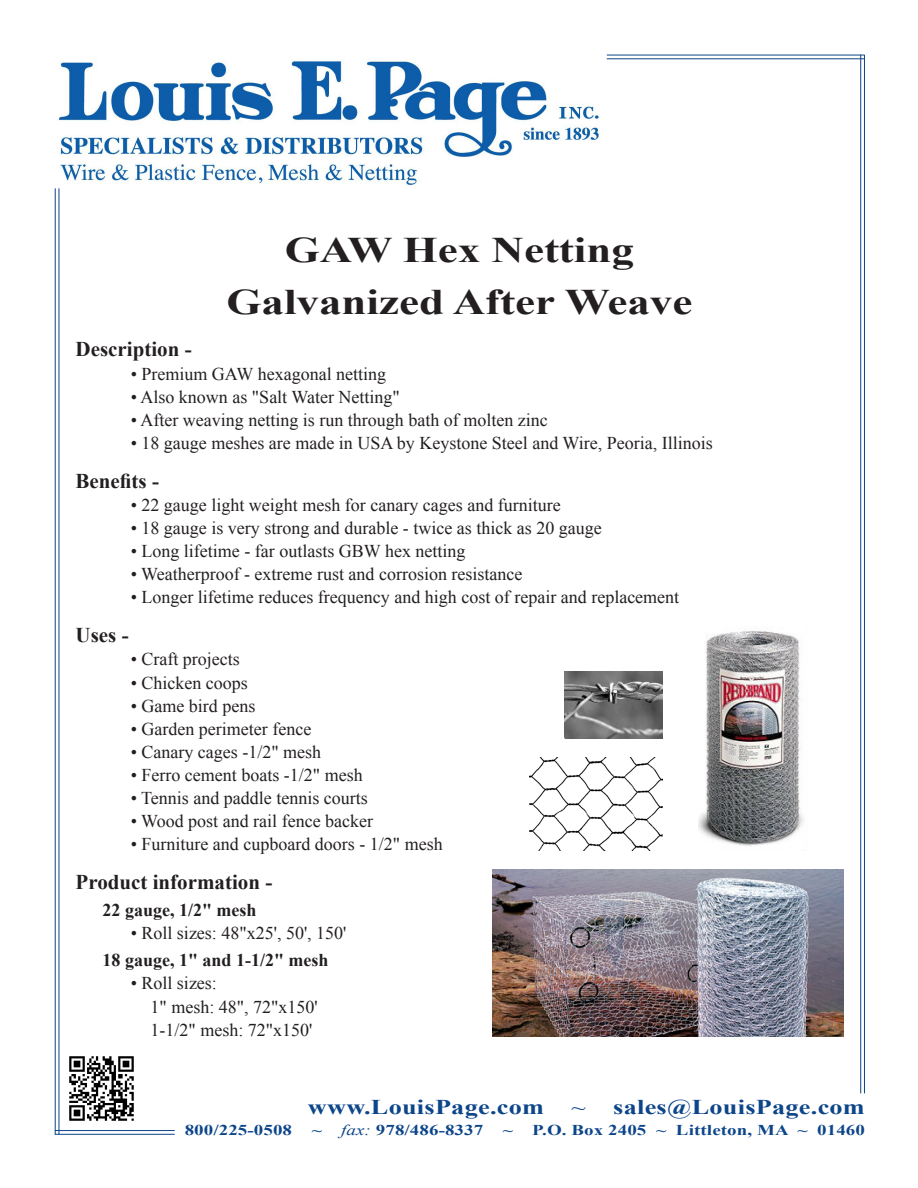
<style>
.page{position:relative;width:918px;height:1188px;background:#fff}
.page>*{position:absolute;margin:0;border:0;box-sizing:border-box;transform-origin:0 0}
.t1{font:700 36px "Times New Roman";color:#231f20;scale:1.25 1}
.t2{font:700 21px "Times New Roman";color:#231f20}
.t3{font:700 21px "Times New Roman";letter-spacing:.01em;color:#0c4589;scale:1.25 1}
.t4{font:21px "Times New Roman";color:#0c4589;scale:1.25 1}
.t5{font:18px "Times New Roman";color:#231f20}
.t6{font:700 18px "Times New Roman";color:#231f20}
.t7{font:700 15px "Times New Roman";color:#0c4589;scale:1.25 1}
.s1{font-weight:400;font-style:italic}
</style>
<div class="page">
<img style="left:57px;top:60px;width:542px;height:126px">
<hr style="left:864px;top:55px;width:1px;height:1038px;background:#0c4589">
<hr style="left:860px;top:55px;width:1px;height:1038px;background:#0c4589">
<hr style="left:59px;top:188px;width:1px;height:947px;background:#0c4589">
<hr style="left:55px;top:188px;width:1px;height:947px;background:#0c4589">
<hr style="left:55px;top:1130px;width:120px;height:1px;background:#0c4589">
<hr style="left:55px;top:1134px;width:120px;height:1px;background:#0c4589">
<hr style="left:607px;top:55px;width:257px;height:1px;background:#0c4589">
<hr style="left:607px;top:58px;width:257px;height:1px;background:#0c4589">
<img style="left:69px;top:1056px;width:65px;height:65px">
<img style="left:493px;top:869px;width:350px;height:168px">
<img style="left:529px;top:758px;width:134px;height:92px">
<img style="left:698px;top:631px;width:106px;height:215px">
<img style="left:565px;top:671px;width:98px;height:68px">
<p class="t1" style="left:285px;top:225px;width:281px">GAW Hex Netting</p>
<p class="t1" style="left:227px;top:278px;width:374px">Galvanized After Weave</p>
<p class="t2" style="left:76px;top:335px;width:118px">Description -</p>
<p class="t5" style="left:131px;top:361px;width:257px">• Premium GAW hexagonal netting</p>
<p class="t5" style="left:131px;top:385px;width:271px">• Also known as "Salt Water Netting"</p>
<p class="t5" style="left:131px;top:408px;width:419px">• After weaving netting is run through bath of molten zinc</p>
<p class="t5" style="left:131px;top:431px;width:584px">• 18 gauge meshes are made in USA by Keystone Steel and Wire, Peoria, Illinois</p>
<p class="t2" style="left:76px;top:466px;width:85px">Benefits -</p>
<p class="t5" style="left:131px;top:493px;width:432px">• 22 gauge light weight mesh for canary cages and furniture</p>
<p class="t5" style="left:131px;top:516px;width:473px">• 18 gauge is very strong and durable - twice as thick as 20 gauge</p>
<p class="t5" style="left:131px;top:539px;width:336px">• Long lifetime - far outlasts GBW hex netting</p>
<p class="t5" style="left:131px;top:562px;width:393px">• Weatherproof - extreme rust and corrosion resistance</p>
<p class="t5" style="left:131px;top:585px;width:550px">• Longer lifetime reduces frequency and high cost of repair and replacement</p>
<p class="t2" style="left:76px;top:621px;width:55px">Uses -</p>
<p class="t5" style="left:131px;top:647px;width:111px">• Craft projects</p>
<p class="t5" style="left:131px;top:670px;width:119px">• Chicken coops</p>
<p class="t5" style="left:131px;top:694px;width:126px">• Game bird pens</p>
<p class="t5" style="left:131px;top:717px;width:182px">• Garden perimeter fence</p>
<p class="t5" style="left:131px;top:740px;width:192px">• Canary cages -1/2" mesh</p>
<p class="t5" style="left:131px;top:763px;width:234px">• Ferro cement boats -1/2" mesh</p>
<p class="t5" style="left:131px;top:786px;width:239px">• Tennis and paddle tennis courts</p>
<p class="t5" style="left:131px;top:809px;width:244px">• Wood post and rail fence backer</p>
<p class="t5" style="left:131px;top:832px;width:314px">• Furniture and cupboard doors - 1/2" mesh</p>
<p class="t2" style="left:76px;top:868px;width:198px">Product information -</p>
<p class="t6" style="left:103px;top:898px;width:155px">22 gauge, 1/2" mesh</p>
<p class="t5" style="left:131px;top:921px;width:217px">• Roll sizes: 48"x25', 50', 150'</p>
<p class="t6" style="left:103px;top:948px;width:227px">18 gauge, 1" and 1-1/2" mesh</p>
<p class="t5" style="left:131px;top:971px;width:88px">• Roll sizes:</p>
<p class="t5" style="left:151px;top:994px;width:169px">1" mesh: 48", 72"x150'</p>
<p class="t5" style="left:151px;top:1018px;width:163px">1-1/2" mesh: 72"x150'</p>
<p class="t3" style="left:308px;top:1092px;width:190px">www.LouisPage.com</p>
<p class="t4" style="left:572px;top:1093px;width:13px">~</p>
<p class="t3" style="left:613px;top:1092px;width:203px">sales@LouisPage.com</p>
<p class="t7" style="left:185px;top:1119px;width:88px">800/225-0508</p>
<p class="t7" style="left:312px;top:1119px;width:9px">~</p>
<p class="t7" style="left:341px;top:1119px;width:115px"><span class="s1">fax:</span> 978/486-8337</p>
<p class="t7" style="left:503px;top:1119px;width:9px">~</p>
<p class="t7" style="left:532px;top:1119px;width:268px">P.O. Box 2405 ~ Littleton, MA ~ 01460</p>
</div>
